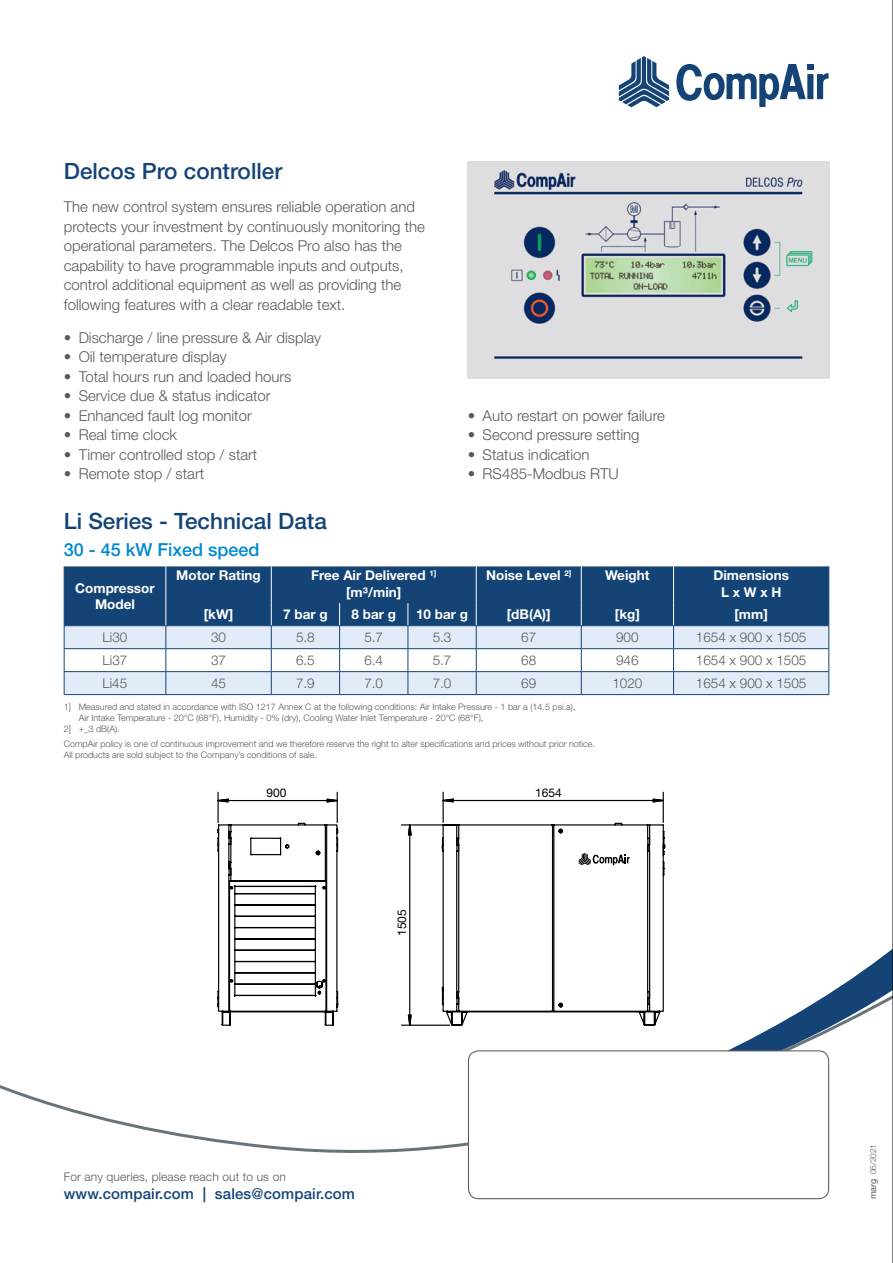
<style>
.page{position:relative;width:893px;height:1263px;background:#fff}
.page>*{position:absolute;margin:0;border:0;box-sizing:border-box;transform-origin:0 0}
.t1{font:500 22.5px "Helvetica Neue";color:#144476}
.t2{font:500 18px "Helvetica Neue";color:#0089cf}
.t3{font:300 15px/19.5px "Helvetica Neue";color:#58595b}
.t4{font:500 15px "Helvetica Neue";letter-spacing:.01em;color:#144476}
.t5{font:700 13.5px/16.2px "Helvetica Neue";color:#fff;text-align:center}
.t6{font:300 13.5px "Helvetica Neue";color:#58595b}
.t7{font:300 12px "Helvetica Neue";letter-spacing:.01em;color:#58595b}
.t8{font:12px "Helvetica Neue";color:#000}
.t9{font:300 9px/10.8px "Helvetica Neue";color:#58595b}
.t10{font:300 8.25px "Helvetica Neue";color:#58595b}
.s1{font-weight:400;font-size:9px}
</style>
<div class="page">
<svg style="left:847px;top:949px;width:45px;height:33px"></svg>
<svg style="left:0;top:986px;width:892px;height:189px"></svg>
<div style="left:468px;top:1051px;width:361px;height:148px;background:#fff;border-radius:10px"></div>
<div style="left:468px;top:1050px;width:361px;height:149px;border:1px solid #58595b;border-radius:10px"></div>
<svg style="left:676px;top:64px;width:152px;height:43px"></svg>
<svg style="left:619px;top:56px;width:50px;height:51px"></svg>
<img style="left:468px;top:162px;width:361px;height:216px">
<div style="left:65px;top:566px;width:763px;height:59px;background:#144476"></div>
<svg style="left:65px;top:626px;width:763px;height:68px;fill:#e1ecf8"></svg>
<hr style="left:64px;top:566px;width:1px;height:37px;background:#144476">
<hr style="left:828px;top:566px;width:1px;height:36px;background:#144476">
<hr style="left:166px;top:602px;width:105px;height:1px;background:#144476">
<hr style="left:272px;top:602px;width:68px;height:1px;background:#144476">
<hr style="left:340px;top:602px;width:68px;height:1px;background:#144476">
<hr style="left:408px;top:602px;width:68px;height:1px;background:#144476">
<hr style="left:477px;top:602px;width:104px;height:1px;background:#144476">
<hr style="left:582px;top:602px;width:91px;height:1px;background:#144476">
<hr style="left:674px;top:602px;width:155px;height:1px;background:#144476">
<hr style="left:165px;top:566px;width:1px;height:37px;background:#fff">
<hr style="left:271px;top:566px;width:1px;height:37px;background:#fff">
<hr style="left:476px;top:566px;width:1px;height:37px;background:#fff">
<hr style="left:581px;top:566px;width:1px;height:37px;background:#fff">
<hr style="left:673px;top:566px;width:1px;height:37px;background:#fff">
<hr style="left:64px;top:625px;width:102px;height:1px;background:#144476">
<hr style="left:166px;top:625px;width:105px;height:1px;background:#144476">
<hr style="left:476px;top:625px;width:105px;height:1px;background:#144476">
<hr style="left:581px;top:625px;width:93px;height:1px;background:#144476">
<hr style="left:476px;top:648px;width:105px;height:1px;background:#144476">
<hr style="left:581px;top:648px;width:93px;height:1px;background:#144476">
<hr style="left:476px;top:671px;width:105px;height:1px;background:#144476">
<hr style="left:581px;top:671px;width:93px;height:1px;background:#144476">
<svg style="left:581px;top:603px;width:1px;height:91px"></svg>
<hr style="left:674px;top:625px;width:155px;height:1px;background:#144476">
<hr style="left:64px;top:648px;width:102px;height:1px;background:#144476">
<hr style="left:166px;top:648px;width:105px;height:1px;background:#144476">
<hr style="left:271px;top:648px;width:69px;height:1px;background:#144476">
<hr style="left:340px;top:648px;width:68px;height:1px;background:#144476">
<hr style="left:408px;top:648px;width:68px;height:1px;background:#144476">
<hr style="left:674px;top:648px;width:155px;height:1px;background:#144476">
<hr style="left:64px;top:671px;width:102px;height:1px;background:#144476">
<svg style="left:64px;top:603px;width:1px;height:91px"></svg>
<hr style="left:166px;top:671px;width:105px;height:1px;background:#144476">
<svg style="left:165px;top:603px;width:1px;height:91px"></svg>
<hr style="left:271px;top:671px;width:69px;height:1px;background:#144476">
<svg style="left:271px;top:603px;width:1px;height:91px"></svg>
<hr style="left:340px;top:671px;width:68px;height:1px;background:#144476">
<svg style="left:339px;top:603px;width:1px;height:91px"></svg>
<hr style="left:408px;top:671px;width:68px;height:1px;background:#144476">
<svg style="left:408px;top:603px;width:1px;height:91px"></svg>
<svg style="left:476px;top:603px;width:1px;height:91px"></svg>
<hr style="left:674px;top:671px;width:155px;height:1px;background:#144476">
<svg style="left:673px;top:603px;width:1px;height:91px"></svg>
<svg style="left:828px;top:603px;width:1px;height:91px"></svg>
<hr style="left:476px;top:694px;width:105px;height:1px;background:#144476">
<hr style="left:581px;top:694px;width:93px;height:1px;background:#144476">
<hr style="left:64px;top:694px;width:102px;height:1px;background:#144476">
<hr style="left:166px;top:694px;width:105px;height:1px;background:#144476">
<hr style="left:271px;top:694px;width:69px;height:1px;background:#144476">
<hr style="left:340px;top:694px;width:68px;height:1px;background:#144476">
<hr style="left:408px;top:694px;width:68px;height:1px;background:#144476">
<hr style="left:674px;top:694px;width:155px;height:1px;background:#144476">
<hr style="left:271px;top:625px;width:69px;height:1px;background:#144476">
<hr style="left:340px;top:625px;width:68px;height:1px;background:#144476">
<hr style="left:408px;top:625px;width:68px;height:1px;background:#144476">
<svg style="left:216px;top:1034px;width:450px;height:9px"></svg>
<svg style="left:200px;top:791px;width:481px;height:243px"></svg>
<hr style="left:892px;top:0;width:1px;height:1263px;background:#000">
<h1 class="t1" style="left:64px;top:153px;width:220px">Delcos Pro controller</h1>
<p class="t3" style="left:64px;top:196px;width:363px">The new control system ensures reliable operation and protects your investment by continuously monitoring the operational parameters. The Delcos Pro also has the capability to have programmable inputs and outputs, control additional equipment as well as providing the following features with a clear readable text.</p>
<p class="t3" style="left:64px;top:327px;width:259px">• Discharge / line pressure &amp; Air display</p>
<p class="t3" style="left:64px;top:346px;width:164px">• Oil temperature display</p>
<p class="t3" style="left:64px;top:366px;width:229px">• Total hours run and loaded hours</p>
<p class="t3" style="left:64px;top:385px;width:208px">• Service due &amp; status indicator</p>
<p class="t3" style="left:64px;top:405px;width:189px">• Enhanced fault log monitor</p>
<p class="t3" style="left:64px;top:424px;width:115px">• Real time clock</p>
<p class="t3" style="left:64px;top:444px;width:195px">• Timer controlled stop / start</p>
<p class="t3" style="left:64px;top:463px;width:142px">• Remote stop / start</p>
<p class="t3" style="left:468px;top:405px;width:199px">• Auto restart on power failure</p>
<p class="t3" style="left:468px;top:424px;width:173px">• Second pressure setting</p>
<p class="t3" style="left:468px;top:444px;width:123px">• Status indication</p>
<p class="t3" style="left:468px;top:463px;width:153px">• RS485-Modbus RTU</p>
<h1 class="t1" style="left:64px;top:503px;width:265px">Li Series - Technical Data</h1>
<p class="t2" style="left:64px;top:535px;width:197px">30 - 45 kW Fixed speed</p>
<p class="t5" style="left:75px;top:580px;width:81px">Compressor<br>Model</p>
<p class="t5" style="left:176px;top:568px;width:86px">Motor Rating</p>
<p class="t5" style="left:311px;top:568px;width:127px">Free Air Delivered <sup>1] </sup>[m³/min]</p>
<p class="t5" style="left:486px;top:568px;width:87px">Noise Level <sup>2]</sup></p>
<p class="t5" style="left:605px;top:568px;width:46px">Weight</p>
<p class="t5" style="left:713px;top:568px;width:77px">Dimensions<br>L x W x H</p>
<p class="t5" style="left:204px;top:606px;width:31px">[kW]</p>
<p class="t5" style="left:283px;top:606px;width:46px">7 bar g</p>
<p class="t5" style="left:351px;top:606px;width:46px">8 bar g</p>
<p class="t5" style="left:416px;top:606px;width:54px">10 bar g</p>
<p class="t5" style="left:507px;top:606px;width:45px">[dB(A)]</p>
<p class="t5" style="left:615px;top:606px;width:26px">[kg]</p>
<p class="t5" style="left:734px;top:606px;width:35px">[mm]</p>
<p class="t6" style="left:103px;top:626px;width:26px">Li30</p>
<p class="t6" style="left:211px;top:626px;width:17px">30</p>
<p class="t6" style="left:296px;top:626px;width:20px">5.8</p>
<p class="t6" style="left:364px;top:626px;width:20px">5.7</p>
<p class="t6" style="left:433px;top:626px;width:20px">5.3</p>
<p class="t6" style="left:521px;top:626px;width:17px">67</p>
<p class="t6" style="left:616px;top:626px;width:24px">900</p>
<p class="t6" style="left:696px;top:626px;width:112px">1654 x 900 x 1505</p>
<p class="t6" style="left:103px;top:649px;width:26px">Li37</p>
<p class="t6" style="left:211px;top:649px;width:17px">37</p>
<p class="t6" style="left:296px;top:649px;width:20px">6.5</p>
<p class="t6" style="left:364px;top:649px;width:20px">6.4</p>
<p class="t6" style="left:433px;top:649px;width:20px">5.7</p>
<p class="t6" style="left:521px;top:649px;width:17px">68</p>
<p class="t6" style="left:616px;top:649px;width:24px">946</p>
<p class="t6" style="left:696px;top:649px;width:112px">1654 x 900 x 1505</p>
<p class="t6" style="left:103px;top:672px;width:26px">Li45</p>
<p class="t6" style="left:211px;top:672px;width:17px">45</p>
<p class="t6" style="left:296px;top:672px;width:20px">7.9</p>
<p class="t6" style="left:364px;top:672px;width:20px">7.0</p>
<p class="t6" style="left:433px;top:672px;width:20px">7.0</p>
<p class="t6" style="left:521px;top:672px;width:17px">69</p>
<p class="t6" style="left:612px;top:672px;width:32px">1020</p>
<p class="t6" style="left:696px;top:672px;width:112px">1654 x 900 x 1505</p>
<p class="t9" style="left:64px;top:701px;width:513px">1] Measured and stated in accordance with ISO 1217 Annex C at the following conditions: Air Intake Pressure - 1 bar a (14.5 psi.a),</p>
<p class="t9" style="left:79px;top:712px;width:406px">Air Intake Temperature - 20°C (68°F), Humidity - 0% (dry), Cooling Water Inlet Temperature - 20°C (68°F),</p>
<p class="t9" style="left:64px;top:723px;width:57px">2] +_3 dB(A).</p>
<p class="t9" style="left:64px;top:738px;width:533px">CompAir policy is one of continuous improvement and we therefore reserve the right to alter specifications and prices without prior notice.<br>All products are sold subject to the Company’s conditions of sale.</p>
<p class="t8" style="left:267px;top:784px;width:22px">900</p>
<p class="t8" style="left:535px;top:784px;width:28px">1654</p>
<p class="t8" style="left:393px;top:936px;width:28px;rotate:-90deg">1505</p>
<p class="t7" style="left:64px;top:1167px;width:224px">For any queries, please reach out to us on</p>
<p class="t4" style="left:64px;top:1181px;width:293px">www.compair.com | sales@compair.com</p>
<p class="t10" style="left:866px;top:1199px;width:57px;rotate:-90deg"><span class="s1">marg</span> 06/2021</p>
</div>
